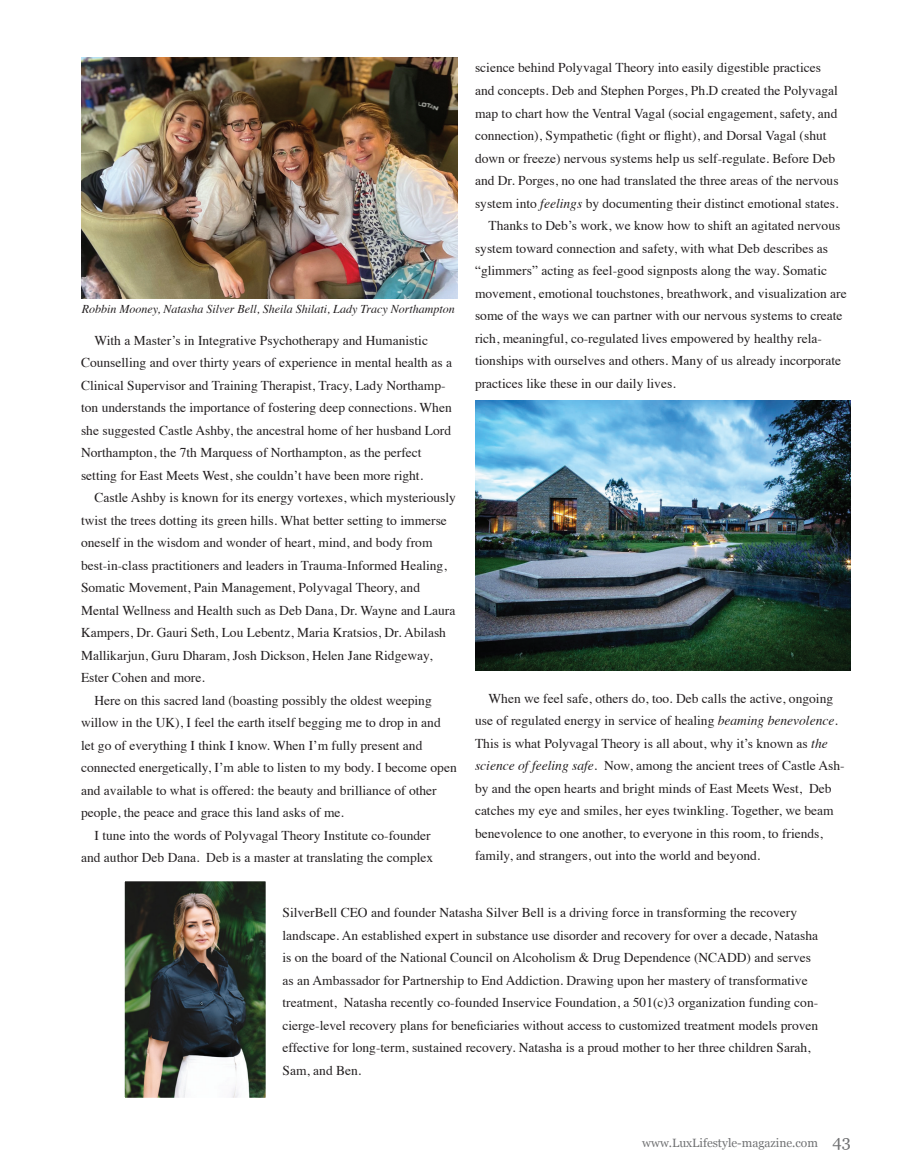
<style>
.page{position:relative;width:905px;height:1175px;background:#fff}
.page>*{position:absolute;margin:0;border:0;box-sizing:border-box;transform-origin:0 0}
.t1{font:13.5px/22.5px "Times";color:#231f20}
.t2{font:italic 12px "Times";color:#231f20}
.t3{font:12px "Georgia";color:#57585a}
.s1{font-style:italic}
.s2{font-size:16.5px}
</style>
<div class="page">
<img style="left:126px;top:882px;width:139px;height:214px">
<div style="left:122px;top:878px;width:147px;height:222px;border:3px solid #fff"></div>
<img style="left:475px;top:400px;width:375px;height:270px">
<img style="left:81px;top:57px;width:376px;height:241px">
<p class="t2" style="left:82px;top:299px;width:374px">Robbin Mooney, Natasha Silver Bell, Sheila Shilati, Lady Tracy Northampton</p>
<p class="t1" style="left:81px;top:328px;width:372px;text-indent:14px">With a Master’s in Integrative Psychotherapy and Humanistic Counselling and over thirty years of experience in mental health as a Clinical Supervisor and Training Therapist, Tracy, Lady Northamp&shy;ton understands the importance of fostering deep connections. When she suggested Castle Ashby, the ancestral home of her husband Lord Northampton, the 7th Marquess of Northampton, as the perfect setting for East Meets West, she couldn’t have been more right.</p>
<p class="t1" style="left:94px;top:485px;width:363px">Castle Ashby is known for its energy vortexes, which mysteriously</p>
<p class="t1" style="left:81px;top:508px;width:367px">twist the trees dotting its green hills. What better setting to immerse</p>
<p class="t1" style="left:81px;top:530px;width:353px">oneself in the wisdom and wonder of heart, mind, and body from</p>
<p class="t1" style="left:81px;top:553px;width:367px">best-in-class practitioners and leaders in Trauma-Informed Healing,</p>
<p class="t1" style="left:81px;top:575px;width:340px">Somatic Movement, Pain Management, Polyvagal Theory, and</p>
<p class="t1" style="left:81px;top:598px;width:376px">Mental Wellness and Health such as Deb Dana, Dr. Wayne and Laura</p>
<p class="t1" style="left:81px;top:620px;width:366px">Kampers, Dr. Gauri Seth, Lou Lebentz, Maria Kratsios, Dr. Abilash</p>
<p class="t1" style="left:81px;top:643px;width:353px">Mallikarjun, Guru Dharam, Josh Dickson, Helen Jane Ridgeway,</p>
<p class="t1" style="left:81px;top:665px;width:125px">Ester Cohen and more.</p>
<p class="t1" style="left:94px;top:688px;width:339px">Here on this sacred land (boasting possibly the oldest weeping</p>
<p class="t1" style="left:81px;top:710px;width:361px">willow in the UK), I feel the earth itself begging me to drop in and</p>
<p class="t1" style="left:81px;top:733px;width:343px">let go of everything I think I know. When I’m fully present and</p>
<p class="t1" style="left:81px;top:755px;width:377px">connected energetically, I’m able to listen to my body. I become open</p>
<p class="t1" style="left:81px;top:778px;width:357px">and available to what is offered: the beauty and brilliance of other</p>
<p class="t1" style="left:81px;top:800px;width:264px">people, the peace and grace this land asks of me.</p>
<p class="t1" style="left:94px;top:823px;width:338px">I tune into the words of Polyvagal Theory Institute co-founder</p>
<p class="t1" style="left:81px;top:845px;width:354px">and author Deb Dana. Deb is a master at translating the complex</p>
<p class="t1" style="left:475px;top:56px;width:347px">science behind Polyvagal Theory into easily digestible practices</p>
<p class="t1" style="left:475px;top:78px;width:364px">and concepts. Deb and Stephen Porges, Ph.D created the Polyvagal</p>
<p class="t1" style="left:475px;top:101px;width:364px">map to chart how the Ventral Vagal (social engagement, safety, and</p>
<p class="t1" style="left:475px;top:123px;width:353px">connection), Sympathetic (fight or flight), and Dorsal Vagal (shut</p>
<p class="t1" style="left:475px;top:146px;width:361px">down or freeze) nervous systems help us self-regulate. Before Deb</p>
<p class="t1" style="left:475px;top:168px;width:365px">and Dr. Porges, no one had translated the three areas of the nervous</p>
<p class="t1" style="left:475px;top:191px;width:365px">system into <span class="s1">feelings</span> by documenting their distinct emotional states.</p>
<p class="t1" style="left:488px;top:213px;width:353px">Thanks to Deb’s work, we know how to shift an agitated nervous</p>
<p class="t1" style="left:475px;top:236px;width:355px">system toward connection and safety, with what Deb describes as</p>
<p class="t1" style="left:475px;top:258px;width:353px">“glimmers” acting as feel-good signposts along the way. Somatic</p>
<p class="t1" style="left:475px;top:281px;width:373px">movement, emotional touchstones, breathwork, and visualization are</p>
<p class="t1" style="left:475px;top:303px;width:369px">some of the ways we can partner with our nervous systems to create</p>
<p class="t1" style="left:475px;top:326px;width:348px">rich, meaningful, co-regulated lives empowered by healthy rela-</p>
<p class="t1" style="left:475px;top:348px;width:367px">tionships with ourselves and others. Many of us already incorporate</p>
<p class="t1" style="left:475px;top:371px;width:202px">practices like these in our daily lives.</p>
<p class="t1" style="left:475px;top:686px;width:371px;text-indent:14px">When we feel safe, others do, too. Deb calls the active, ongoing use of regulated energy in service of healing <span class="s1">beaming benevolence</span>.<br>This is what Polyvagal Theory is all about, why it’s known as <span class="s1">the science of feeling safe</span>. Now, among the ancient trees of Castle Ash&shy;by and the open hearts and bright minds of East Meets West, Deb catches my eye and smiles, her eyes twinkling. Together, we beam benevolence to one another, to everyone in this room, to friends, family, and strangers, out into the world and beyond.</p>
<p class="t1" style="left:282px;top:900px;width:537px">SilverBell CEO and founder Natasha Silver Bell is a driving force in transforming the recovery landscape. An established expert in substance use disorder and recovery for over a decade, Natasha is on the board of the National Council on Alcoholism &amp; Drug Dependence (NCADD) and serves as an Ambassador for Partnership to End Addiction. Drawing upon her mastery of transformative treatment, Natasha recently co-founded Inservice Foundation, a 501(c)3 organization funding con&shy;cierge-level recovery plans for beneficiaries without access to customized treatment models proven effective for long-term, sustained recovery. Natasha is a proud mother to her three children Sarah, Sam, and Ben.</p>
<p class="t3" style="left:642px;top:1133px;width:210px">www.LuxLifestyle-magazine.com <span class="s2">43</span></p>
</div>
